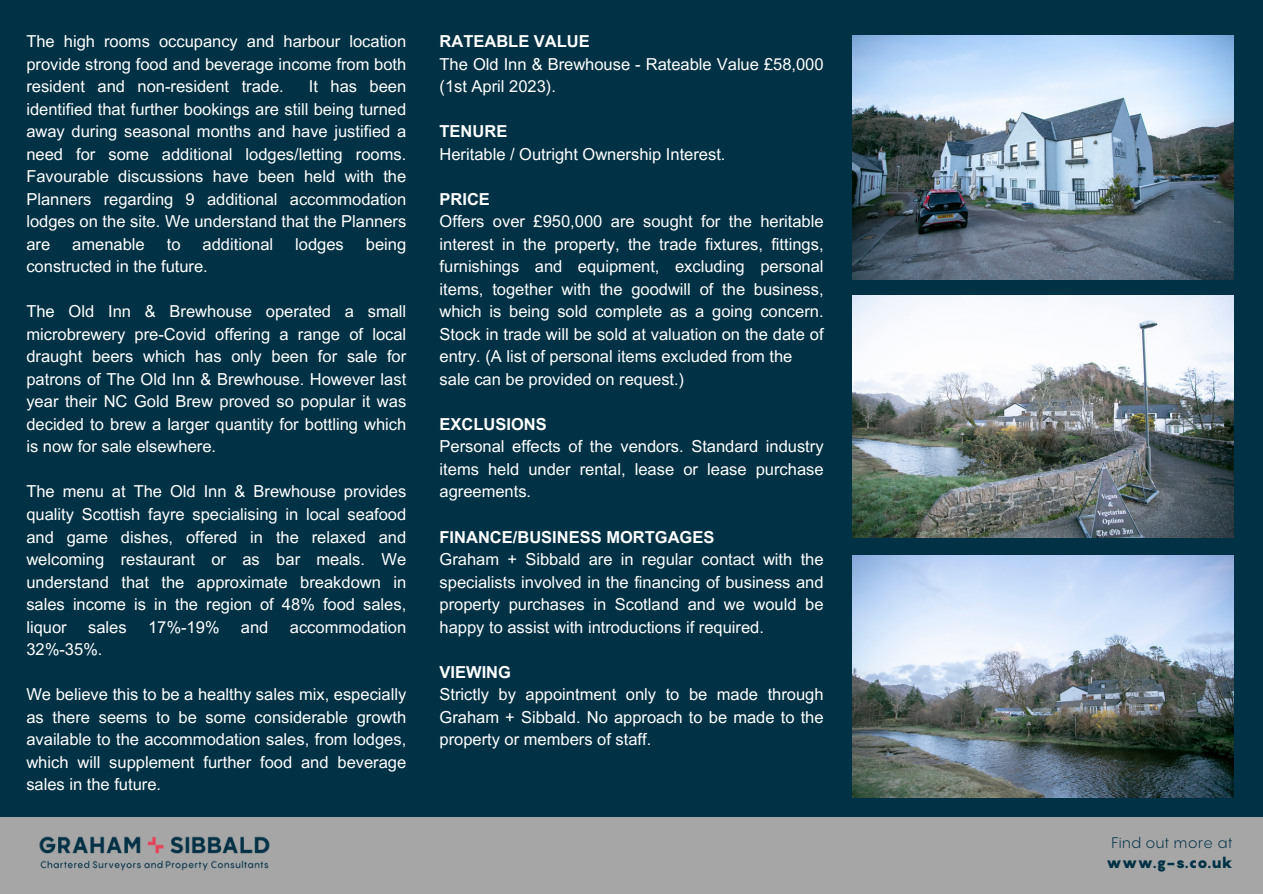
<style>
.page{position:relative;width:1263px;height:894px;background:#fff}
.page>*{position:absolute;margin:0;border:0;box-sizing:border-box;transform-origin:0 0}
.t1{font:16.5px/22.5px "Arial MT Pro";color:#fff;text-align:justify}
.t2{font:700 16.5px "Arial MT Pro";color:#fff}
.t3{font:15px "Pangram";color:#003145}
.t4{font:900 15px "Pangram";color:#003145}
</style>
<div class="page">
<div style="left:0;top:0;width:1263px;height:893px;background:#003145"></div>
<img style="left:853px;top:555px;width:380px;height:242px">
<div style="left:0;top:817px;width:1263px;height:76px;background:#a6a6a6"></div>
<img style="left:39px;top:836px;width:231px;height:35px">
<img style="left:853px;top:296px;width:380px;height:241px">
<img style="left:853px;top:36px;width:380px;height:243px">
<p class="t1" style="left:26px;top:32px;width:381px">The high rooms occupancy and harbour location provide strong food and beverage income from both resident and non-resident trade.</p>
<p class="t1" style="left:26px;top:77px;width:381px;text-indent:282px">It has been identified that further bookings are still being turned away during seasonal months and have justified a need for some additional lodges/letting rooms.<br>Favourable discussions have been held with the Planners regarding 9 additional accommodation lodges on the site. We understand that the Planners are</p>
<p class="t1" style="left:72px;top:235px;width:74px">amenable</p>
<p class="t1" style="left:167px;top:235px;width:15px">to</p>
<p class="t1" style="left:203px;top:235px;width:72px">additional</p>
<p class="t1" style="left:295px;top:235px;width:50px">lodges</p>
<p class="t1" style="left:366px;top:235px;width:42px">being</p>
<p class="t1" style="left:26px;top:257px;width:183px">constructed in the future.</p>
<p class="t1" style="left:26px;top:302px;width:381px">The Old Inn &amp; Brewhouse operated a small microbrewery pre-Covid offering a range of local draught beers which has only been for sale for patrons of The Old Inn &amp; Brewhouse. However last year their NC Gold Brew proved so popular it was decided to brew a larger quantity for bottling which is now for sale elsewhere.</p>
<p class="t1" style="left:26px;top:482px;width:381px">The menu at The Old Inn &amp; Brewhouse provides quality Scottish fayre specialising in local seafood and game dishes, offered in the relaxed and welcoming restaurant or as bar meals. We understand that the approximate breakdown in sales income is in the region of 48% food sales, liquor</p>
<p class="t1" style="left:88px;top:617px;width:40px">sales</p>
<p class="t1" style="left:148px;top:617px;width:73px">17%-19%</p>
<p class="t1" style="left:241px;top:617px;width:29px">and</p>
<p class="t1" style="left:290px;top:617px;width:118px">accommodation</p>
<p class="t1" style="left:26px;top:640px;width:78px">32%-35%.</p>
<p class="t1" style="left:26px;top:685px;width:381px">We believe this to be a healthy sales mix, especially as there seems to be some considerable growth available to the accommodation sales, from lodges, which will supplement further food and beverage sales in the future.</p>
<p class="t2" style="left:440px;top:35px;width:152px">RATEABLE VALUE</p>
<p class="t1" style="left:440px;top:55px;width:386px">The Old Inn &amp; Brewhouse - Rateable Value £58,000 (1st April 2023).</p>
<p class="t2" style="left:440px;top:125px;width:69px">TENURE</p>
<p class="t1" style="left:440px;top:145px;width:287px">Heritable / Outright Ownership Interest.</p>
<p class="t2" style="left:440px;top:193px;width:52px">PRICE</p>
<p class="t1" style="left:440px;top:212px;width:386px">Offers over £950,000 are sought for the heritable interest in the property, the trade fixtures, fittings, furnishings and equipment, excluding personal items, together with the goodwill of the business, which is being sold complete as a going concern.<br>Stock in trade will be sold at valuation on the date of entry. (A list of personal items excluded from the</p>
<p class="t1" style="left:440px;top:370px;width:246px">sale can be provided on request.)</p>
<p class="t2" style="left:440px;top:418px;width:109px">EXCLUSIONS</p>
<p class="t1" style="left:440px;top:437px;width:386px">Personal effects of the vendors. Standard industry items held under rental, lease or lease purchase agreements.</p>
<p class="t2" style="left:440px;top:530px;width:276px">FINANCE/BUSINESS MORTGAGES</p>
<p class="t1" style="left:440px;top:550px;width:386px">Graham + Sibbald are in regular contact with the specialists involved in the financing of business and property purchases in Scotland and we would be happy to assist with introductions if required.</p>
<p class="t2" style="left:440px;top:665px;width:73px">VIEWING</p>
<p class="t1" style="left:440px;top:685px;width:386px">Strictly by appointment only to be made through Graham + Sibbald. No approach to be made to the property or members of staff.</p>
<p class="t3" style="left:1111px;top:832px;width:123px">Find out more at</p>
<p class="t4" style="left:1106px;top:853px;width:128px">www.g-s.co.uk</p>
</div>
